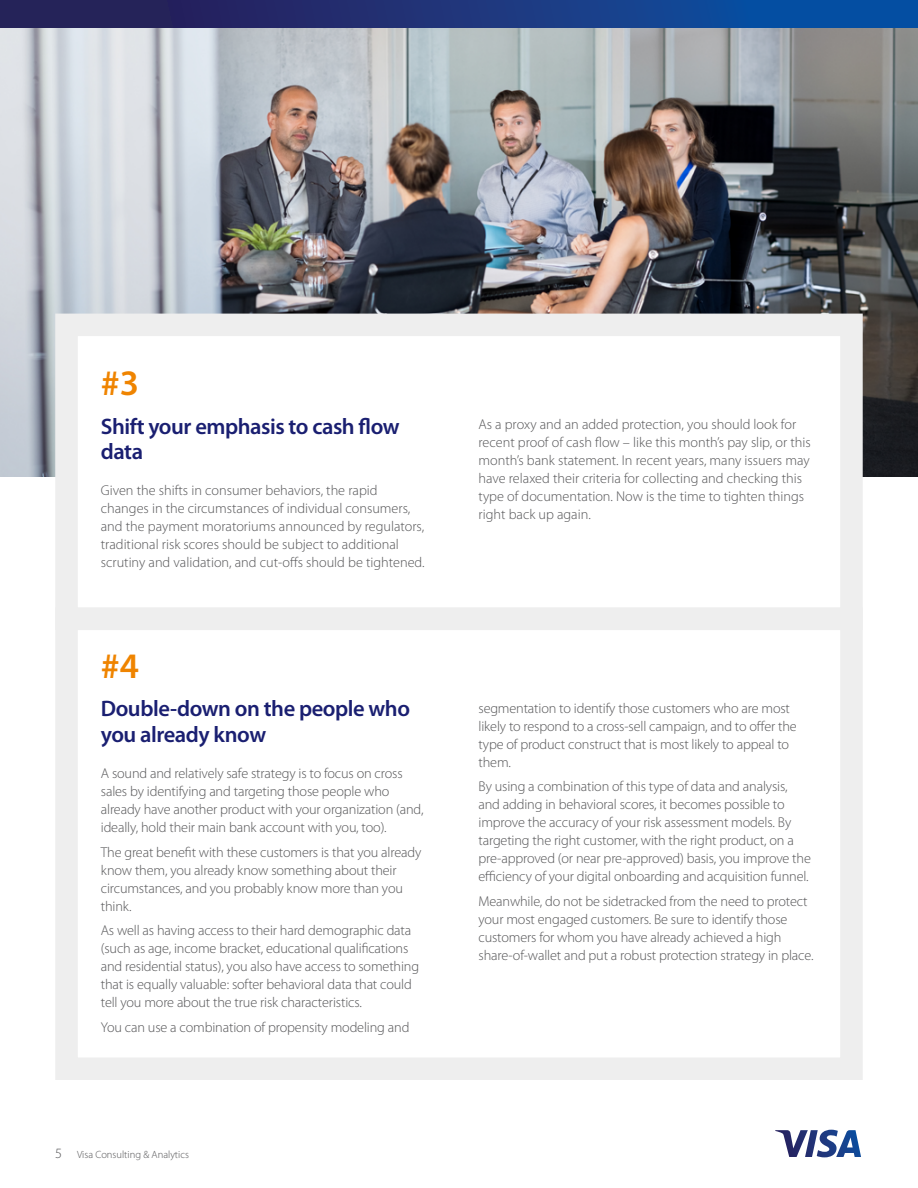
<style>
.page{position:relative;width:918px;height:1188px;background:#fff}
.page>*{position:absolute;margin:0;border:0;box-sizing:border-box;transform-origin:0 0}
.t1{font:600 36px "Myriad Pro";color:#ef8400}
.t2{font:600 22.5px/25.5px "Myriad Pro";letter-spacing:-.02em;color:#1a1f71}
.t3{font:300 14.25px/18px "Myriad Pro";letter-spacing:-.01em;color:#545456}
.t4{font:300 10.5px "Myriad Pro";color:#545456}
.s1{font-size:14.25px}
</style>
<div class="page">
<svg style="left:775px;top:1130px;width:86px;height:27px"></svg>
<div style="left:0;top:0;width:918px;height:41px;background:linear-gradient(to right,#2e1a4e,#0653ab)"></div>
<img style="left:0;top:28px;width:918px;height:449px">
<div style="left:55px;top:314px;width:808px;height:316px;background:#fff;border:22px solid #eee"></div>
<div style="left:55px;top:608px;width:808px;height:472px;background:#fff;border:22px solid #eee"></div>
<p class="t1" style="left:101px;top:363px;width:40px">#3</p>
<p class="t2" style="left:101px;top:414px;width:300px">Shift your emphasis to cash flow data</p>
<p class="t3" style="left:101px;top:482px;width:325px">Given the shifts in consumer behaviors, the rapid changes in the circumstances of individual consumers, and the payment moratoriums announced by regulators, traditional risk scores should be subject to additional scrutiny and validation, and cut-offs should be tightened.</p>
<p class="t1" style="left:101px;top:646px;width:40px">#4</p>
<p class="t2" style="left:101px;top:696px;width:311px">Double-down on the people who you already know</p>
<p class="t3" style="left:101px;top:764px;width:324px">A sound and relatively safe strategy is to focus on cross sales by identifying and targeting those people who already have another product with your organization (and, ideally, hold their main bank account with you, too).</p>
<p class="t3" style="left:101px;top:843px;width:322px">The great benefit with these customers is that you already know them, you already know something about their circumstances, and you probably know more than you think.</p>
<p class="t3" style="left:101px;top:922px;width:320px">As well as having access to their hard demographic data (such as age, income bracket, educational qualifications and residential status), you also have access to something that is equally valuable: softer behavioral data that could tell you more about the true risk characteristics.</p>
<p class="t3" style="left:101px;top:1019px;width:310px">You can use a combination of propensity modeling and</p>
<p class="t4" style="left:55px;top:1148px;width:135px"><span class="s1">5</span> Visa Consulting &amp; Analytics</p>
<p class="t3" style="left:478px;top:415px;width:334px">As a proxy and an added protection, you should look for recent proof of cash flow – like this month’s pay slip, or this month’s bank statement. In recent years, many issuers may have relaxed their criteria for collecting and checking this type of documentation. Now is the time to tighten things right back up again.</p>
<p class="t3" style="left:478px;top:699px;width:320px">segmentation to identify those customers who are most likely to respond to a cross-sell campaign, and to offer the type of product construct that is most likely to appeal to them.</p>
<p class="t3" style="left:478px;top:778px;width:334px">By using a combination of this type of data and analysis, and adding in behavioral scores, it becomes possible to improve the accuracy of your risk assessment models. By targeting the right customer, with the right product, on a pre-approved (or near pre-approved) basis, you improve the efficiency of your digital onboarding and acquisition funnel.</p>
<p class="t3" style="left:478px;top:893px;width:337px">Meanwhile, do not be sidetracked from the need to protect your most engaged customers. Be sure to identify those customers for whom you have already achieved a high share-of-wallet and put a robust protection strategy in place.</p>
</div>
